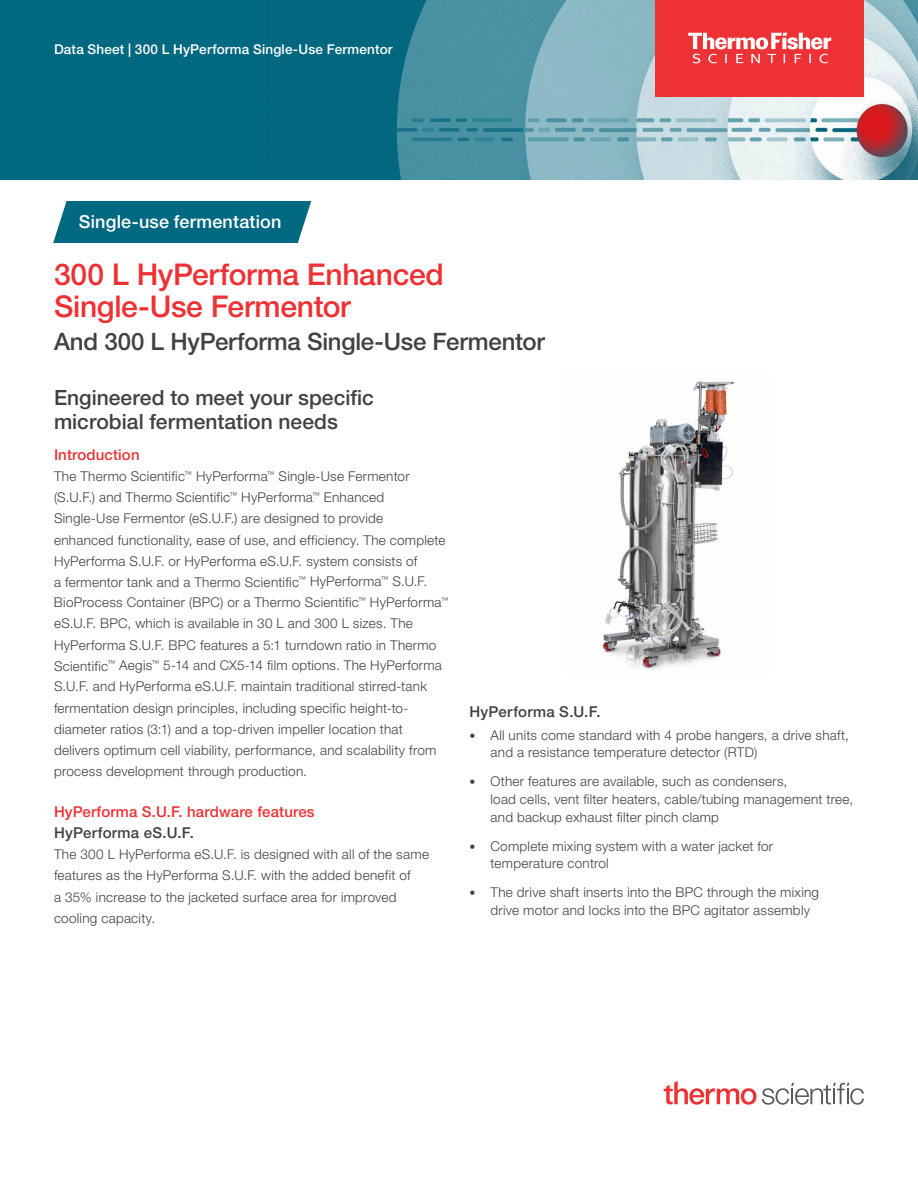
<style>
.page{position:relative;width:918px;height:1188px;background:#fff}
.page>*{position:absolute;margin:0;border:0;box-sizing:border-box;transform-origin:0 0}
.t1{font:500 30px/31.5px "Helvetica Neue LTW1 G";letter-spacing:-.01em;color:#ee3134}
.t2{font:500 24px "Helvetica Neue LTW1 G";letter-spacing:-.01em;color:#414042}
.t3{font:500 21px/24px "Helvetica Neue LTW1 G";color:#414042}
.t4{font:500 18px "Helvetica Neue LTW1 G";letter-spacing:.01em;color:#fff}
.t5{font:500 15px "Helvetica Neue LTW1 G";letter-spacing:.01em;color:#ee3134}
.t6{font:500 15px "Helvetica Neue LTW1 G";letter-spacing:.02em;color:#414042}
.t7{font:300 13.5px/21px "Helvetica Neue LTW1 G";letter-spacing:.02em;color:#414042}
.t8{font:500 13.5px "Helvetica Neue LTW1 G";letter-spacing:.015em;color:#fff}
.s1{font-size:12px}
</style>
<div class="page">
<div style="left:0;top:0;width:918px;height:180px;background:#006880"></div>
<img style="left:396px;top:0;width:522px;height:180px">
<div style="left:53px;top:201px;width:258px;height:42px;background:#006880"></div>
<div style="left:656px;top:0;width:208px;height:96px;background:#ee3134"></div>
<svg style="left:688px;top:33px;width:143px;height:30px"></svg>
<img style="left:602px;top:381px;width:133px;height:290px">
<svg style="left:664px;top:1081px;width:200px;height:24px"></svg>
<p class="t8" style="left:54px;top:41px;width:340px">Data Sheet | 300 L HyPerforma Single-Use Fermentor</p>
<h3 class="t4" style="left:79px;top:211px;width:204px">Single-use fermentation</h3>
<h1 class="t1" style="left:54px;top:259px;width:391px">300 L HyPerforma Enhanced<br>Single-Use Fermentor</h1>
<h2 class="t2" style="left:54px;top:327px;width:492px">And 300 L HyPerforma Single-Use Fermentor</h2>
<h3 class="t3" style="left:54px;top:386px;width:321px">Engineered to meet your specific microbial fermentation needs</h3>
<p class="t5" style="left:54px;top:446px;width:87px">Introduction</p>
<p class="t7" style="left:54px;top:466px;width:396px">The Thermo Scientific<sup>™</sup> HyPerforma<sup>™</sup> Single-Use Fermentor (S.U.F.) and Thermo Scientific<sup>™</sup> HyPerforma<sup>™</sup> Enhanced Single-Use Fermentor (eS.U.F.) are designed to provide<br>enhanced functionality, ease of use, and efficiency. The complete HyPerforma S.U.F. or HyPerforma eS.U.F. system consists of<br>a fermentor tank and a Thermo Scientific<sup>™</sup> HyPerforma<sup>™</sup> S.U.F.<br>BioProcess Container (BPC) or a Thermo Scientific<sup>™</sup> HyPerforma<sup>™ </sup>eS.U.F. BPC, which is available in 30 L and 300 L sizes. The HyPerforma S.U.F. BPC features a 5:1 turndown ratio in Thermo Scientific<sup>™</sup> Aegis<sup>™</sup> 5-14 and CX5-14 film options. The HyPerforma S.U.F. and HyPerforma eS.U.F. maintain traditional stirred-tank fermentation design principles, including specific height-to&shy;diameter ratios (3:1) and a top-driven impeller location that delivers optimum cell viability, performance, and scalability from process development through production.</p>
<p class="t5" style="left:54px;top:803px;width:262px">HyPerforma S.U.F. hardware features</p>
<p class="t6" style="left:54px;top:824px;width:141px">HyPerforma eS.U.F.</p>
<p class="t7" style="left:54px;top:844px;width:377px">The 300 L HyPerforma eS.U.F. is designed with all of the same features as the HyPerforma S.U.F. with the added benefit of<br>a 35% increase to the jacketed surface area for improved cooling capacity.</p>
<p class="t6" style="left:470px;top:703px;width:133px">HyPerforma S.U.F.</p>
<p class="t7" style="left:490px;top:726px;width:360px;line-height:18px;text-indent:-21px"><span class="s1">•</span> All units come standard with 4 probe hangers, a drive shaft, and a resistance temperature detector (RTD)</p>
<p class="t7" style="left:490px;top:772px;width:364px;line-height:18px;text-indent:-21px"><span class="s1">•</span> Other features are available, such as condensers,<br>load cells, vent filter heaters, cable/tubing management tree, and backup exhaust filter pinch clamp</p>
<p class="t7" style="left:490px;top:837px;width:284px;line-height:18px;text-indent:-21px"><span class="s1">•</span> Complete mixing system with a water jacket for temperature control</p>
<p class="t7" style="left:490px;top:883px;width:330px;line-height:18px;text-indent:-21px"><span class="s1">•</span> The drive shaft inserts into the BPC through the mixing drive motor and locks into the BPC agitator assembly</p>
</div>
